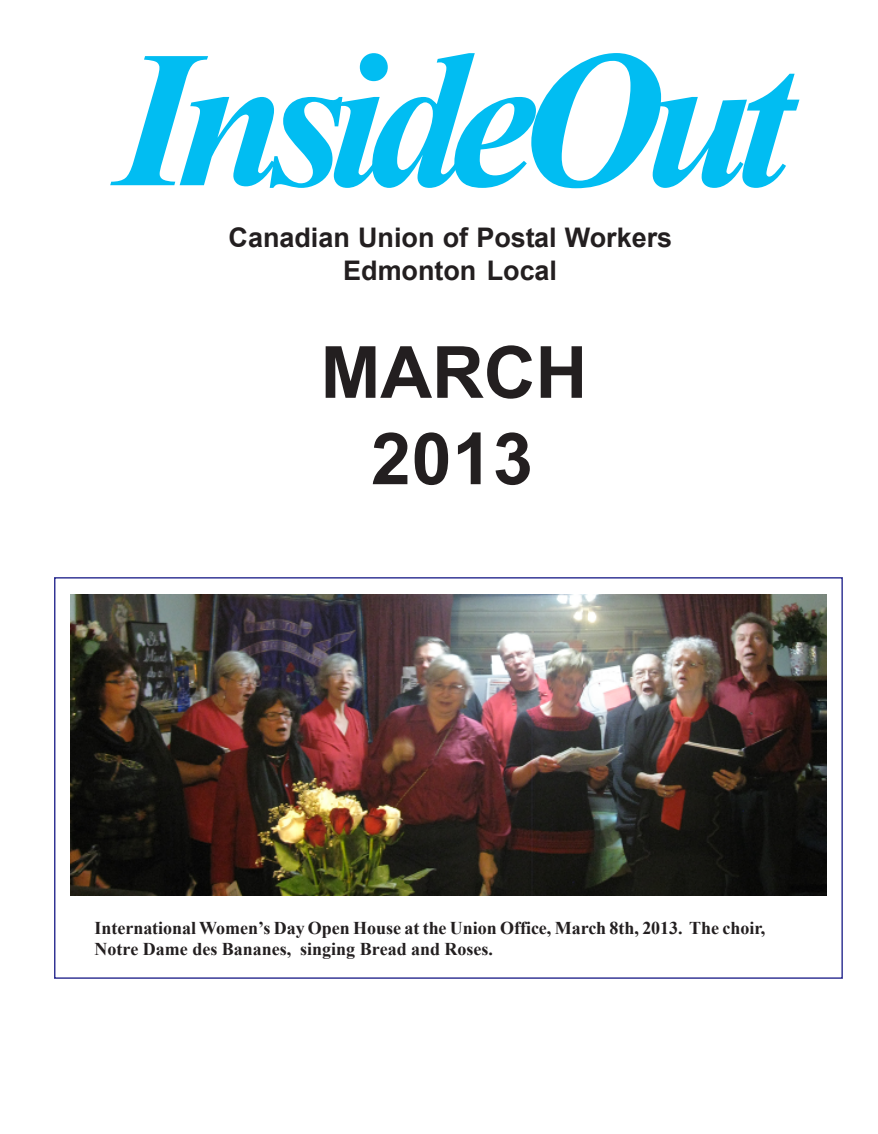
<style>
.page{position:relative;width:878px;height:1134px;background:#fff}
.page>*{position:absolute;margin:0;border:0;box-sizing:border-box;transform-origin:0 0}
.t1{font:italic 700 195px "Times New Roman";letter-spacing:-.08em;color:#01bdf2}
.t2{font:700 72px/86.4px "Arial";letter-spacing:-.005em;color:#231f20;text-align:center}
.t3{font:700 27px/32.4px "Arial";color:#231f20;text-align:center}
.t4{font:700 18px/21.6px "Times New Roman";color:#231f20}
</style>
<div class="page">
<img style="left:70px;top:594px;width:756px;height:301px">
<h1 class="t1" style="left:117px;top:-16px;width:677px">InsideOut</h1>
<h3 class="t3" style="left:228px;top:222px;width:445px">Canadian Union of Postal Workers<br>Edmonton Local</h3>
<h2 class="t2" style="left:320px;top:332px;width:268px">MARCH<br>2013</h2>
<p class="t4" style="left:94px;top:916px;width:672px">International Women’s Day Open House at the Union Office, March 8th, 2013. The choir,<br>Notre Dame des Bananes, singing Bread and Roses.</p>
</div>
